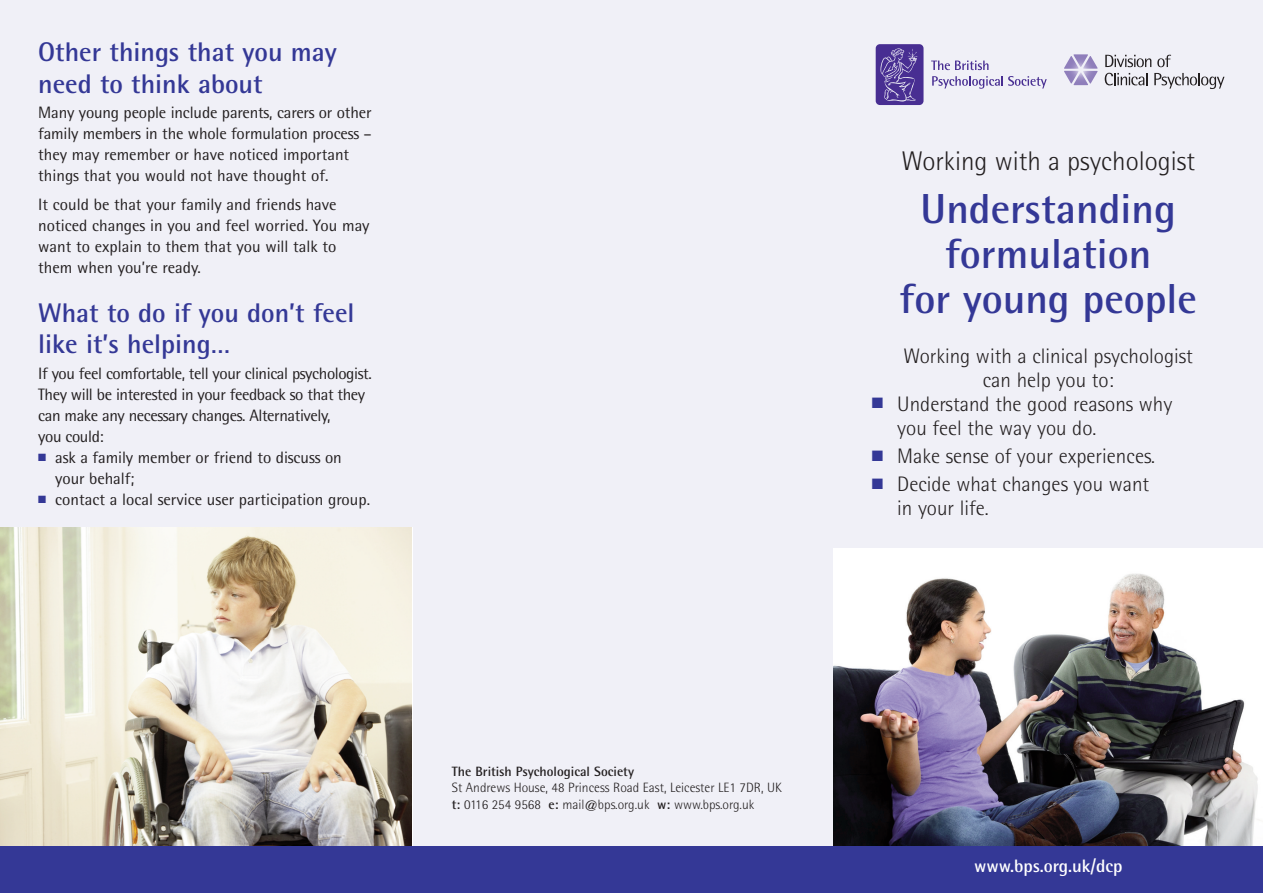
<style>
.page{position:relative;width:1263px;height:893px;background:#fff}
.page>*{position:absolute;margin:0;border:0;box-sizing:border-box;transform-origin:0 0}
.t1{font:700 42px/45px "Rotis Semi Sans";color:#343896;text-align:center}
.t2{font:700 27px/31.5px "Rotis Semi Sans";color:#343896}
.t3{font:300 27px "Rotis Semi Sans";color:#231f20}
.t4{font:300 21px/24px "Rotis Semi Sans";color:#231f20}
.t5{font:700 18px "Rotis Semi Sans";color:#fff}
.t6{font:16.5px/21px "Rotis Semi Sans";letter-spacing:-.005em;color:#231f20}
.t7{font:16.5px/21px "Rotis Semi Sans";letter-spacing:-.025em;color:#231f20}
.t8{font:300 13.5px/16.5px "Rotis Semi Sans";color:#231f20}
.t9{font:700 13.5px "Rotis Semi Sans";color:#231f20}
.s1{color:#343896}
.s2{font-weight:700}
</style>
<div class="page">
<div style="left:0;top:0;width:1263px;height:846px;background:#f0f0f7"></div>
<img style="left:0;top:527px;width:411px;height:319px">
<img style="left:834px;top:549px;width:429px;height:297px">
<svg style="left:931px;top:61px;width:57px;height:9px"></svg>
<svg style="left:932px;top:76px;width:115px;height:13px"></svg>
<svg style="left:876px;top:44px;width:47px;height:61px"></svg>
<svg style="left:1105px;top:55px;width:46px;height:12px"></svg>
<svg style="left:1157px;top:55px;width:14px;height:12px"></svg>
<svg style="left:1105px;top:73px;width:42px;height:12px"></svg>
<svg style="left:1154px;top:73px;width:70px;height:16px"></svg>
<svg style="left:1064px;top:54px;width:33px;height:31px"></svg>
<div style="left:0;top:846px;width:1263px;height:47px;background:#343896"></div>
<h2 class="t2" style="left:38px;top:39px;width:300px">Other things that you may need to think about</h2>
<p class="t6" style="left:38px;top:103px;width:335px">Many young people include parents, carers or other family members in the whole formulation process – they may remember or have noticed important things that you would not have thought of.</p>
<p class="t6" style="left:38px;top:196px;width:333px">It could be that your family and friends have noticed changes in you and feel worried. You may want to explain to them that you will talk to them when you’re ready.</p>
<h2 class="t2" style="left:38px;top:300px;width:318px">What to do if you don’t feel like it’s helping…</h2>
<p class="t7" style="left:38px;top:364px;width:335px">If you feel comfortable, tell your clinical psychologist.<br>They will be interested in your feedback so that they can make any necessary changes. Alternatively,<br>you could:</p>
<p class="t6" style="left:55px;top:448px;width:288px;text-indent:-17px"><span class="s1">■</span> ask a family member or friend to discuss on your behalf;</p>
<p class="t6" style="left:38px;top:490px;width:333px"><span class="s1">■</span> contact a local service user participation group.</p>
<h2 class="t3" style="left:901px;top:151px;width:295px">Working with a psychologist</h2>
<h1 class="t1" style="left:899px;top:191px;width:299px">Understanding formulation<br>for young people</h1>
<p class="t4" style="left:903px;top:346px;width:291px;text-align:center">Working with a clinical psychologist can help you to:</p>
<p class="t4" style="left:897px;top:394px;width:277px;text-indent:-26px"><span class="s1">■</span> Understand the good reasons why you feel the way you do.</p>
<p class="t4" style="left:872px;top:446px;width:285px"><span class="s1">■</span> Make sense of your experiences.</p>
<p class="t4" style="left:897px;top:474px;width:254px;text-indent:-26px"><span class="s1">■</span> Decide what changes you want in your life.</p>
<p class="t9" style="left:452px;top:766px;width:184px">The British Psychological Society</p>
<p class="t8" style="left:452px;top:781px;width:332px">St Andrews House, 48 Princess Road East, Leicester LE1 7DR, UK <span class="s2">t:</span> 0116 254 9568 <span class="s2">e:</span> mail@bps.org.uk <span class="s2">w:</span> www.bps.org.uk</p>
<p class="t5" style="left:974px;top:859px;width:150px">www.bps.org.uk/dcp</p>
</div>
